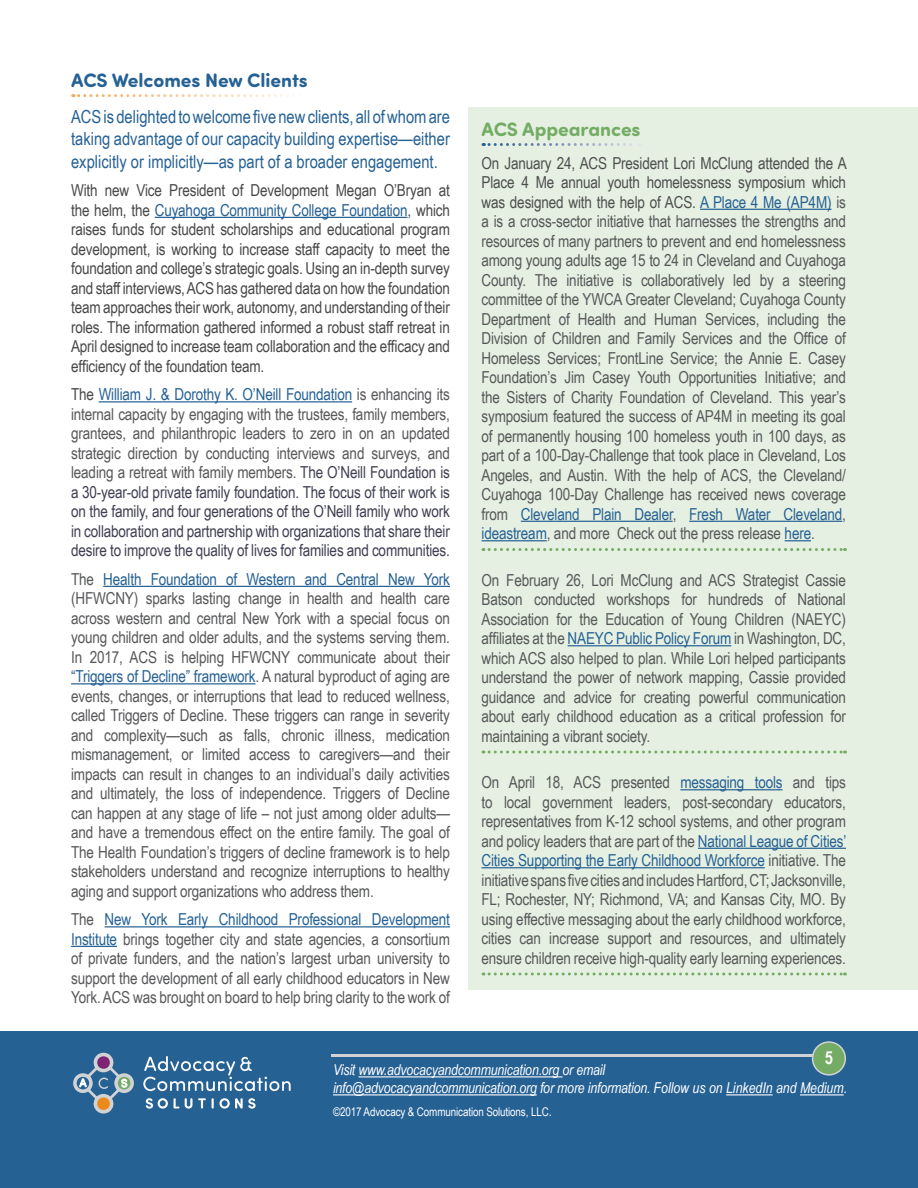
<style>
.page{position:relative;width:918px;height:1188px;background:#fff}
.page>*{position:absolute;margin:0;border:0;box-sizing:border-box;transform-origin:0 0}
.subheadbold{font:700 19.5px "Sofia Pro Soft";color:#266194}
.subheadbold_sidebar{font:700 19.5px "Sofia Pro Soft";color:#74ac65}
.text_blue{font:18px/22.5px "Arial Narrow";color:#266194;text-align:justify}
.t1{font:700 18px "Arial Narrow";color:#fff}
.text_sidebar{font:16.5px/19.5px "Arial Narrow";letter-spacing:-.01em;color:#57585a;text-align:justify}
.text{font:16.5px/19.5px "Arial Narrow";letter-spacing:-.01em;color:#57585a;text-align:justify}
.text-2{font:16.5px/19.5px "Arial Narrow";letter-spacing:-.01em;color:#484848;text-align:justify}
.text-3{font:16.5px/19.5px "Arial Narrow";letter-spacing:-.01em;color:#3f3f53;text-align:justify}
.t2{font:italic 15px/18px "Arial Narrow";letter-spacing:-.01em;color:#fff}
.t3{font:12px "Arial Narrow";letter-spacing:-.01em;color:#fff}
.s1{color:#266194}
.s2{color:#484848}
.s3{color:#57585a}
.s4{color:#4e4e4e}
.s5{font-size:13.5px}
</style>
<div class="page">
<div style="left:0;top:1031px;width:918px;height:157px;background:#266194"></div>
<svg style="left:143px;top:1056px;width:148px;height:35px"></svg>
<svg style="left:146px;top:1098px;width:22px;height:11px"></svg>
<svg style="left:174px;top:1098px;width:5px;height:10px"></svg>
<svg style="left:185px;top:1098px;width:7px;height:11px"></svg>
<svg style="left:198px;top:1098px;width:8px;height:11px"></svg>
<svg style="left:212px;top:1098px;width:44px;height:11px"></svg>
<svg style="left:73px;top:1053px;width:61px;height:61px"></svg>
<hr style="left:358px;top:1076px;width:205px;height:1px;background:#fff">
<hr style="left:333px;top:1094px;width:204px;height:1px;background:#fff">
<hr style="left:726px;top:1094px;width:47px;height:1px;background:#fff">
<hr style="left:800px;top:1094px;width:44px;height:1px;background:#fff">
<hr style="left:331px;top:1054px;width:492px;height:3px;background:#d1d2d4">
<div style="left:813px;top:1042px;width:32px;height:33px;background:#74ac65;border-radius:50%"></div>
<div style="left:812px;top:1041px;width:34px;height:35px;border:2px solid #d1d2d4;border-radius:50%"></div>
<div style="left:468px;top:107px;width:450px;height:883px;background:#e6f0e2"></div>
<svg style="left:483px;top:143px;width:157px;height:3px"></svg>
<hr style="left:700px;top:209px;width:131px;height:1px;background:#266194">
<hr style="left:521px;top:521px;width:152px;height:1px;background:#266194">
<hr style="left:689px;top:521px;width:153px;height:1px;background:#266194">
<svg style="left:483px;top:548px;width:362px;height:3px"></svg>
<hr style="left:482px;top:540px;width:65px;height:1px;background:#266194">
<svg style="left:785px;top:540px;width:26px;height:1px"></svg>
<hr style="left:568px;top:645px;width:163px;height:1px;background:#266194">
<svg style="left:483px;top:751px;width:362px;height:3px"></svg>
<hr style="left:680px;top:789px;width:103px;height:1px;background:#266194">
<hr style="left:698px;top:848px;width:148px;height:1px;background:#266194">
<hr style="left:482px;top:867px;width:283px;height:1px;background:#266194">
<svg style="left:483px;top:973px;width:362px;height:3px"></svg>
<svg style="left:73px;top:94px;width:222px;height:3px"></svg>
<hr style="left:155px;top:217px;width:253px;height:1px;background:#266194">
<hr style="left:99px;top:401px;width:253px;height:1px;background:#266194">
<hr style="left:103px;top:586px;width:347px;height:1px;background:#266194">
<hr style="left:71px;top:683px;width:185px;height:1px;background:#266194">
<hr style="left:105px;top:926px;width:345px;height:1px;background:#266194">
<hr style="left:71px;top:946px;width:46px;height:1px;background:#266194">
<p class="subheadbold" style="left:71px;top:66px;width:238px">ACS Welcomes New Clients</p>
<p class="text_blue" style="left:71px;top:104px;width:380px">ACS is delighted to welcome five new clients, all of whom are taking advantage of our capacity building expertise—either explicitly or implicitly—as part of a broader engagement.</p>
<p class="text-2" style="left:71px;top:180px;width:380px">With new Vice President of Development Megan O’Bryan at the helm, the <span class="s1">Cuyahoga Community College Foundation</span>, which raises funds for student scholarships and educational program development, is working to increase staff capacity to meet the foundation and college’s strategic goals. Using an in-depth survey and staff interviews, ACS has gathered data on how the foundation team approaches their work, autonomy, and understanding of their roles. The information gathered informed a robust staff retreat in April designed to increase team collaboration and the efficacy and efficiency of the foundation team.</p>
<p class="text-3" style="left:71px;top:384px;width:380px"><span class="s2">The</span> <span class="s1">William J. &amp; Dorothy K. O’Neill Foundation</span> <span class="s3">is enhancing its internal capacity by engaging with the trustees, family members, grantees, and philanthropic leaders to zero in on an updated strategic direction by conducting interviews and surveys, and leading a retreat with family members.</span> The O’Neill Foundation is a 30-year-old private family foundation. The focus of their work is on the family, and four generations of the O’Neill family who work in collaboration and partnership with organizations that share their desire to improve the quality of lives for families and communities.</p>
<p class="text" style="left:71px;top:568px;width:380px">The <span class="s1">Health Foundation of Western and Central New York </span>(HFWCNY) sparks lasting change in health and health care across western and central New York with a special focus on young children and older adults, and the systems serving them.<br>In 2017, ACS is helping HFWCNY communicate about their <span class="s1">“Triggers of Decline” framework</span>. A natural byproduct of aging are events, changes, or interruptions that lead to reduced wellness, called Triggers of Decline. These triggers can range in severity and complexity—such as falls, chronic illness, medication mismanagement, or limited access to caregivers—and their impacts can result in changes to an individual’s daily activities and ultimately, the loss of independence. Triggers of Decline can happen at any stage of life – not just among older adults— and have a tremendous effect on the entire family. The goal of The Health Foundation’s triggers of decline framework is to help stakeholders understand and recognize interruptions to healthy aging and support organizations who address them.</p>
<p class="text" style="left:71px;top:909px;width:380px">The <span class="s1">New York Early Childhood Professional Development Institute</span> brings together city and state agencies, a consortium of private funders, and the nation’s largest urban university to support the development of all early childhood educators in New York. ACS was brought on board to help bring clarity to the work of</p>
<p class="subheadbold_sidebar" style="left:482px;top:114px;width:161px">ACS Appearances</p>
<p class="text_sidebar" style="left:482px;top:152px;width:367px"><span class="s4">On January 24, ACS President Lori McClung attended the A Place 4 Me annual youth homelessness symposium which was designed with the help of ACS.</span> <span class="s1">A Place 4 Me (AP4M)</span> is a is a cross-sector initiative that harnesses the strengths and resources of many partners to prevent and end homelessness among young adults age 15 to 24 in Cleveland and Cuyahoga County. The initiative is collaboratively led by a steering committee of the YWCA Greater Cleveland; Cuyahoga County Department of Health and Human Services, including the Division of Children and Family Services and the Office of Homeless Services; FrontLine Service; the Annie E. Casey Foundation’s Jim Casey Youth Opportunities Initiative; and the Sisters of Charity Foundation of Cleveland. This year’s symposium featured the success of AP4M in meeting its goal of permanently housing 100 homeless youth in 100 days, as part of a 100-Day-Challenge that took place in Cleveland, Los Angeles, and Austin. With the help of ACS, the Cleveland/ Cuyahoga 100-Day Challenge has received news coverage from <span class="s1">Cleveland Plain Dealer</span>, <span class="s1">Fresh Water Cleveland</span>, <span class="s1">ideastream</span>, and more Check out the press release <span class="s1">here</span>.</p>
<p class="text_sidebar" style="left:482px;top:569px;width:366px">On February 26, Lori McClung and ACS Strategist Cassie Batson conducted workshops for hundreds of National Association for the Education of Young Children (NAEYC) affiliates at the <span class="s1">NAEYC Public Policy Forum</span> in Washington, DC, which ACS also helped to plan. While Lori helped participants understand the power of network mapping, Cassie provided guidance and advice for creating powerful communication about early childhood education as a critical profession for maintaining a vibrant society.</p>
<p class="text_sidebar" style="left:482px;top:772px;width:366px">On April 18, ACS presented <span class="s1">messaging tools</span> and tips to local government leaders, post-secondary educators, representatives from K-12 school systems, and other program and policy leaders that are part of the <span class="s1">National League of Cities’ Cities Supporting the Early Childhood Workforce</span> initiative. The initiative spans five cities and includes Hartford, CT; Jacksonville, FL; Rochester, NY; Richmond, VA; and Kansas City, MO. By using effective messaging about the early childhood workforce, cities can increase support and resources, and ultimately ensure children receive high-quality early learning experiences.</p>
<p class="t1" style="left:825px;top:1044px;width:10px">5</p>
<p class="t2" style="left:333px;top:1061px;width:516px">Visit www.advocacyandcommunication.org or email<br>info@advocacyandcommunication.org for more information. Follow us on LinkedIn and Medium.</p>
<p class="t3" style="left:333px;top:1103px;width:220px">©2017 Advocacy &amp; Communication Solutions, LLC<span class="s5">.</span></p>
</div>
